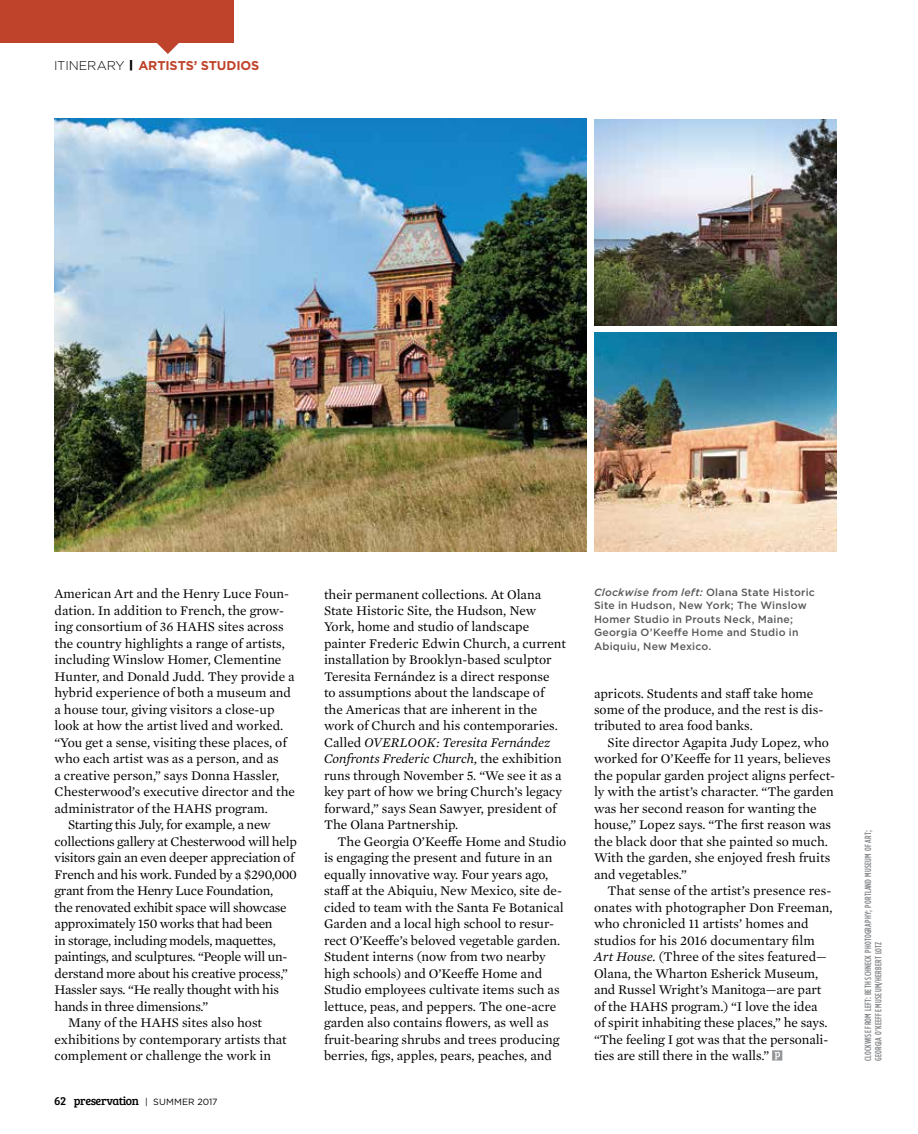
<style>
.page{position:relative;width:918px;height:1134px;background:#fff}
.page>*{position:absolute;margin:0;border:0;box-sizing:border-box;transform-origin:0 0}
.t1{font:13.5px/16.5px "Mercury Text G1";color:#000}
.t2{font:13.5px "Mercury Text G1";letter-spacing:-.02em;color:#000}
.t3{font:700 12.75px "Gotham";letter-spacing:-.01em;color:#bf432a}
.t4{font:12px "Bree Serif";letter-spacing:-.04em;color:#000}
.t5{font:500 10.5px/13.5px "Gotham";letter-spacing:.02em;color:#58595b}
.t6{font:500 9px/10.5px "Gotham Condensed";letter-spacing:.03em;color:#808285}
.s1{font-weight:300;color:#000}
.s2{font-weight:300;font-size:11.25px;color:#000}
.s3{font-family:"Gotham";font-size:9px}
.s4{font-style:italic}
</style>
<div class="page">
<img style="left:54px;top:119px;width:532px;height:432px">
<img style="left:594px;top:333px;width:243px;height:219px">
<svg style="left:772px;top:1050px;width:10px;height:11px"></svg>
<div style="left:0;top:0;width:233px;height:42px;background:#bf432a"></div>
<svg style="left:153px;top:42px;width:30px;height:12px"></svg>
<img style="left:594px;top:119px;width:243px;height:206px">
<p class="t3" style="left:54px;top:57px;width:207px"><span class="s1">ITINERARY</span><span class="s2">|</span>ARTISTS’ STUDIOS</p>
<p class="t1" style="left:55px;top:585px;width:236px">American Art and the Henry Luce Foun-</p>
<p class="t1" style="left:55px;top:601px;width:231px">dation. In addition to French, the grow-</p>
<p class="t1" style="left:55px;top:618px;width:231px">ing consortium of 36 HAHS sites across</p>
<p class="t1" style="left:55px;top:634px;width:232px">the country highlights a range of artists,</p>
<p class="t1" style="left:55px;top:651px;width:228px">including Winslow Homer, Clementine</p>
<p class="t1" style="left:55px;top:667px;width:242px">Hunter, and Donald Judd. They provide a</p>
<p class="t1" style="left:55px;top:684px;width:238px">hybrid experience of both a museum and</p>
<p class="t1" style="left:55px;top:700px;width:222px">a house tour, giving visitors a close-up</p>
<p class="t1" style="left:55px;top:717px;width:230px">look at how the artist lived and worked.</p>
<p class="t1" style="left:55px;top:733px;width:234px">“You get a sense, visiting these places, of</p>
<p class="t1" style="left:55px;top:750px;width:226px">who each artist was as a person, and as</p>
<p class="t1" style="left:55px;top:766px;width:226px">a creative person,” says Donna Hassler,</p>
<p class="t1" style="left:55px;top:783px;width:242px">Chesterwood’s executive director and the</p>
<p class="t1" style="left:55px;top:799px;width:215px">administrator of the HAHS program.</p>
<p class="t2" style="left:68px;top:815px;width:204px">Starting this July, for example, a new</p>
<p class="t2" style="left:55px;top:832px;width:244px">collections gallery at Chesterwood will help</p>
<p class="t2" style="left:55px;top:848px;width:241px">visitors gain an even deeper appreciation of</p>
<p class="t2" style="left:55px;top:865px;width:244px">French and his work. Funded by a $290,000</p>
<p class="t2" style="left:55px;top:881px;width:220px">grant from the Henry Luce Foundation,</p>
<p class="t2" style="left:55px;top:898px;width:234px">the renovated exhibit space will showcase</p>
<p class="t2" style="left:55px;top:914px;width:220px">approximately 150 works that had been</p>
<p class="t2" style="left:55px;top:931px;width:223px">in storage, including models, maquettes,</p>
<p class="t2" style="left:55px;top:947px;width:234px">paintings, and sculptures. “People will un-</p>
<p class="t2" style="left:55px;top:964px;width:235px">derstand more about his creative process,”</p>
<p class="t2" style="left:55px;top:980px;width:226px">Hassler says. “He really thought with his</p>
<p class="t2" style="left:55px;top:997px;width:155px">hands in three dimensions.”</p>
<p class="t1" style="left:68px;top:1014px;width:196px">Many of the HAHS sites also host</p>
<p class="t1" style="left:55px;top:1030px;width:234px">exhibitions by contemporary artists that</p>
<p class="t1" style="left:55px;top:1047px;width:218px">complement or challenge the work in</p>
<p class="t4" style="left:54px;top:1093px;width:165px">62 preservation <span class="s3">| SUMMER 2017</span></p>
<p class="t1" style="left:324px;top:585px;width:244px">their permanent collections. At Olana State Historic Site, the Hudson, New York, home and studio of landscape painter Frederic Edwin Church, a current installation by Brooklyn-based sculptor Teresita Fernández is a direct response<br>to assumptions about the landscape of the Americas that are inherent in the work of Church and his contemporaries.<br>Called <span class="s4">OVERLOOK: Teresita Fernández Confronts Frederic Church,</span> the exhibition runs through November 5. “We see it as a key part of how we bring Church’s legacy forward,” says Sean Sawyer, president of The Olana Partnership.</p>
<p class="t1" style="left:324px;top:833px;width:244px;text-indent:14px">The Georgia O’Keeffe Home and Studio is engaging the present and future in an equally innovative way. Four years ago, staff at the Abiquiu, New Mexico, site de&shy;cided to team with the Santa Fe Botanical Garden and a local high school to resur&shy;rect O’Keeffe’s beloved vegetable garden.<br>Student interns (now from two nearby high schools) and O’Keeffe Home and Studio employees cultivate items such as lettuce, peas, and peppers. The one-acre garden also contains flowers, as well as fruit-bearing shrubs and trees producing berries, figs, apples, pears, peaches, and</p>
<p class="t5" style="left:594px;top:585px;width:222px"><span class="s4">Clockwise from left:</span> Olana State Historic Site in Hudson, New York; The Winslow Homer Studio in Prouts Neck, Maine; Georgia O’Keeffe Home and Studio in Abiquiu, New Mexico.</p>
<p class="t1" style="left:594px;top:684px;width:231px">apricots. Students and staff take home some of the produce, and the rest is dis&shy;tributed to area food banks.</p>
<p class="t1" style="left:594px;top:734px;width:242px;text-indent:14px">Site director Agapita Judy Lopez, who worked for O’Keeffe for 11 years, believes the popular garden project aligns perfect&shy;ly with the artist’s character. “The garden was her second reason for wanting the house,” Lopez says. “The first reason was the black door that she painted so much.<br>With the garden, she enjoyed fresh fruits and vegetables.”</p>
<p class="t1" style="left:594px;top:882px;width:240px;text-indent:14px">That sense of the artist’s presence res&shy;onates with photographer Don Freeman, who chronicled 11 artists’ homes and studios for his 2016 documentary film <span class="s4">Art House.</span> (Three of the sites featured— Olana, the Wharton Esherick Museum, and Russel Wright’s Manitoga—are part of the HAHS program.) “I love the idea<br>of spirit inhabiting these places,” he says. “The feeling I got was that the personali&shy;ties are still there in the walls.”</p>
<p class="t6" style="left:862px;top:1061px;width:232px;rotate:-90deg">CLOCKWISE FROM LEFT: BETH SCHNECK PHOTOGRAPHY; PORTLAND MUSEUM OF ART;<br>GEORGIA O’KEEFFE MUSEUM/HERBERT LOTZ</p>
</div>
